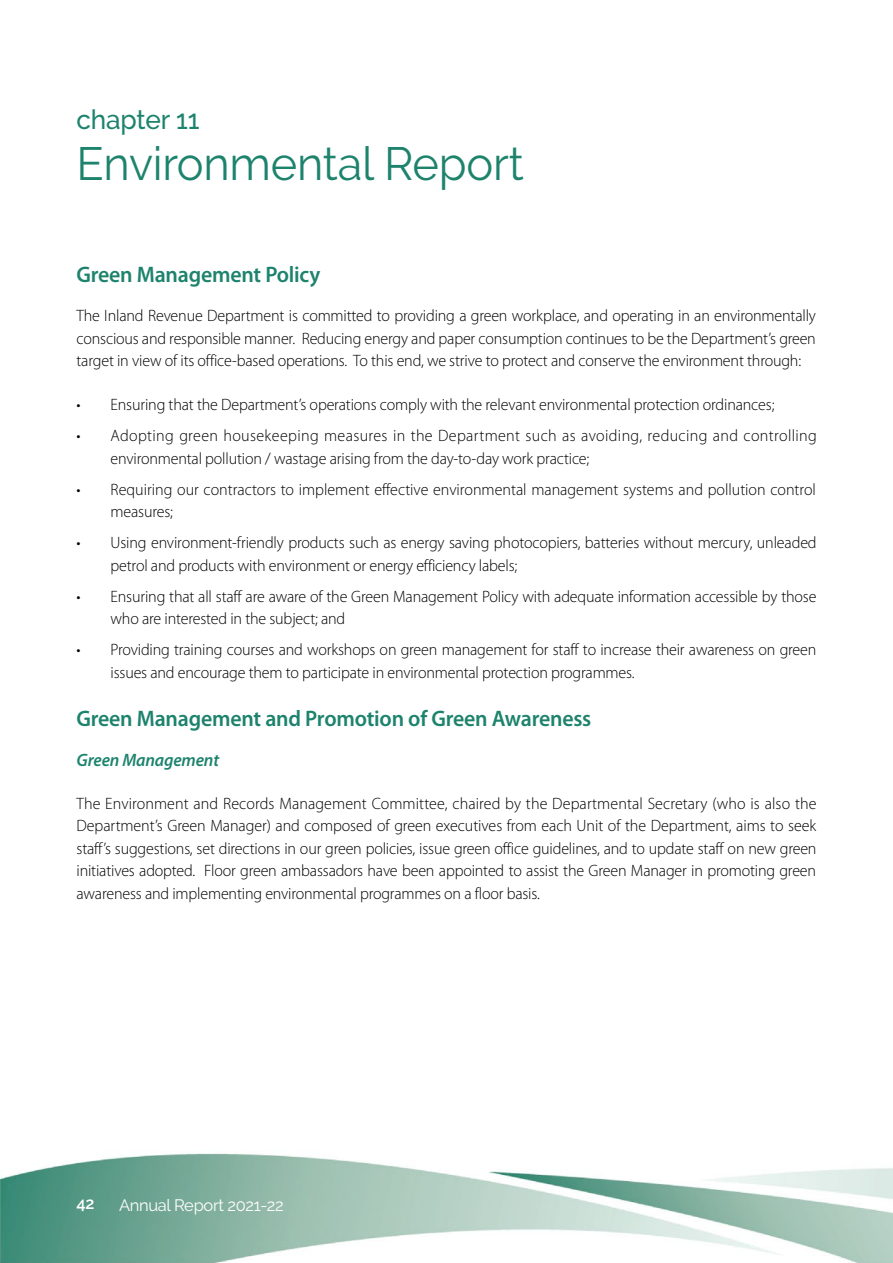
<style>
.page{position:relative;width:893px;height:1263px;background:#fff}
.page>*{position:absolute;margin:0;border:0;box-sizing:border-box;transform-origin:0 0}
.t1{font:46.5px "Raleway";letter-spacing:-.005em;color:#1d836d}
.t2{font:500 27px "Raleway";letter-spacing:-.005em;color:#1d836d}
.t3{font:600 22.5px "Myriad Pro";letter-spacing:-.01em;color:#1d836d}
.t4{font:italic 600 18px "Myriad Pro";letter-spacing:-.01em;color:#1d836d}
.t5{font:300 16.5px/22.5px "Myriad Pro";letter-spacing:-.01em;color:#000}
.t6{font:300 16.5px/22.5px "Myriad Pro";letter-spacing:.025em;color:#000}
.t7{font:16.5px "Raleway";letter-spacing:-.02em;color:#fff}
.t8{font:600 16.5px "Raleway";color:#fff}
</style>
<div class="page">
<img style="left:0;top:1153px;width:893px;height:110px">
<h2 class="t2" style="left:77px;top:104px;width:125px">chapter 11</h2>
<h1 class="t1" style="left:77px;top:137px;width:449px">Environmental Report</h1>
<h3 class="t3" style="left:77px;top:262px;width:245px">Green Management Policy</h3>
<p class="t5" style="left:77px;top:305px;width:741px;text-align:justify">The Inland Revenue Department is committed to providing a green workplace, and operating in an environmentally conscious and responsible manner. Reducing energy and paper consumption continues to be the Department’s green target in view of its office-based operations. To this end, we strive to protect and conserve the environment through:</p>
<p class="t5" style="left:77px;top:393px;width:699px">• Ensuring that the Department’s operations comply with the relevant environmental protection ordinances;</p>
<p class="t6" style="left:111px;top:424px;width:708px;text-indent:-34px">• Adopting green housekeeping measures in the Department such as avoiding, reducing and controlling environmental pollution / wastage arising from the day-to-day work practice;</p>
<p class="t5" style="left:111px;top:478px;width:707px;text-indent:-34px">• Requiring our contractors to implement effective environmental management systems and pollution control measures;</p>
<p class="t5" style="left:111px;top:531px;width:708px;text-indent:-34px">• Using environment-friendly products such as energy saving photocopiers, batteries without mercury, unleaded petrol and products with environment or energy efficiency labels;</p>
<p class="t5" style="left:111px;top:585px;width:707px;text-indent:-34px">• Ensuring that all staff are aware of the Green Management Policy with adequate information accessible by those who are interested in the subject; and</p>
<p class="t5" style="left:111px;top:639px;width:707px;text-indent:-34px">• Providing training courses and workshops on green management for staff to increase their awareness on green issues and encourage them to participate in environmental protection programmes.</p>
<h3 class="t3" style="left:77px;top:706px;width:516px">Green Management and Promotion of Green Awareness</h3>
<p class="t4" style="left:77px;top:750px;width:144px">Green Management</p>
<p class="t5" style="left:77px;top:792px;width:741px;text-align:justify">The Environment and Records Management Committee, chaired by the Departmental Secretary (who is also the Department’s Green Manager) and composed of green executives from each Unit of the Department, aims to seek staff’s suggestions, set directions in our green policies, issue green office guidelines, and to update staff on new green initiatives adopted. Floor green ambassadors have been appointed to assist the Green Manager in promoting green awareness and implementing environmental programmes on a floor basis.</p>
<p class="t8" style="left:77px;top:1194px;width:20px">42</p>
<p class="t7" style="left:119px;top:1196px;width:166px">Annual Report 2021-22</p>
</div>
